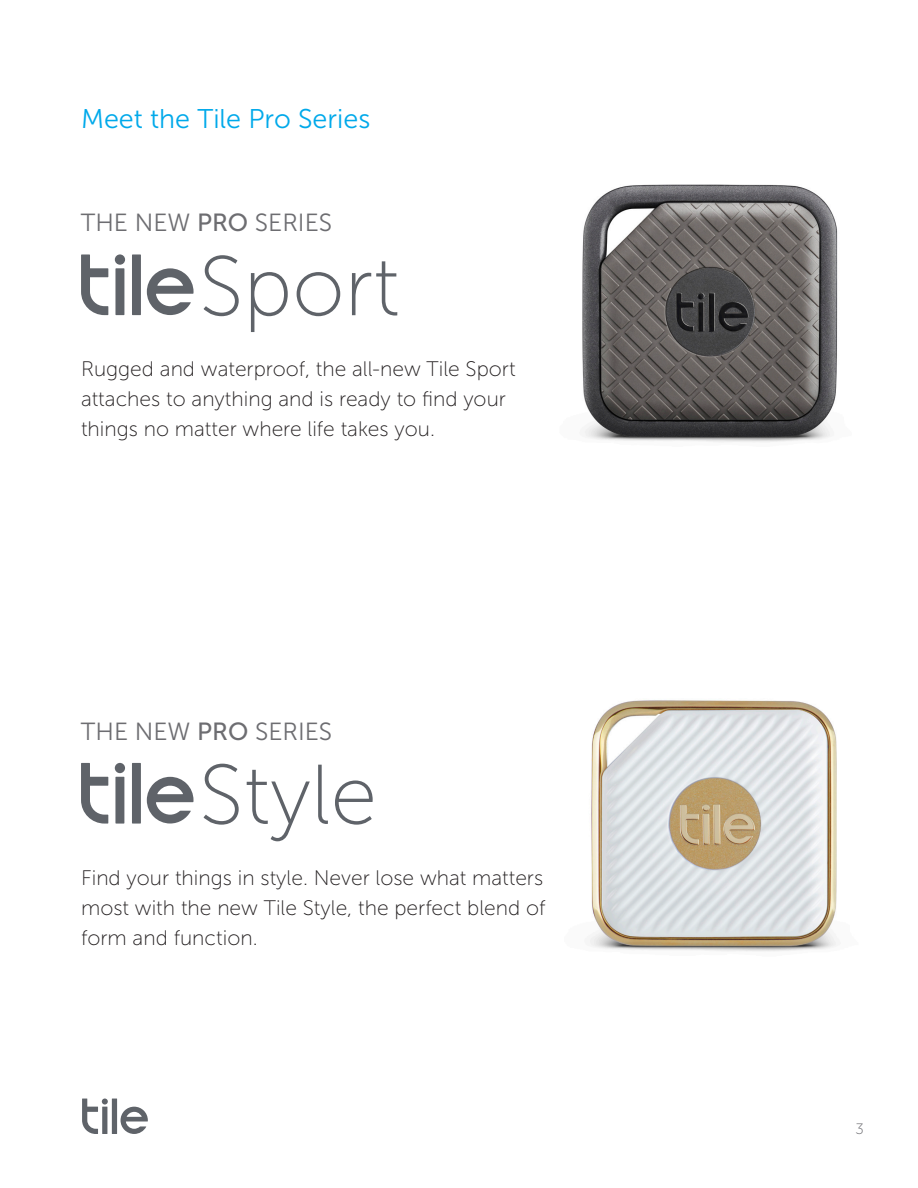
<style>
.page{position:relative;width:918px;height:1188px;background:#fff}
.page>*{position:absolute;margin:0;border:0;box-sizing:border-box;transform-origin:0 0}
.t1{font:84.3px "Museo Sans 100";color:#5f6369}
.t2{font:27px "Museo Sans 300";color:#00a9ea}
.t3{font:24.75px "Museo Sans 300";color:#6d6d71}
.t4{font:21px/30px "Museo Sans 100";color:#231f20}
.t5{font:15px "Museo Sans 100";color:#65656a}
.s1{font-family:"Museo Sans 500"}
</style>
<div class="page">
<svg style="left:82px;top:1099px;width:66px;height:35px"></svg>
<svg style="left:81px;top:254px;width:113px;height:61px"></svg>
<img style="left:582px;top:184px;width:256px;height:258px">
<svg style="left:81px;top:763px;width:113px;height:61px"></svg>
<img style="left:590px;top:700px;width:247px;height:252px">
<p class="t2" style="left:81px;top:104px;width:291px">Meet the Tile Pro Series</p>
<p class="t3" style="left:81px;top:210px;width:253px">THE NEW <span class="s1">PRO</span> SERIES</p>
<p class="t1" style="left:199px;top:242px;width:202px">Sport</p>
<p class="t4" style="left:81px;top:354px;width:436px">Rugged and waterproof, the all-new Tile Sport attaches to anything and is ready to find your things no matter where life takes you.</p>
<p class="t3" style="left:81px;top:718px;width:253px">THE NEW <span class="s1">PRO</span> SERIES</p>
<p class="t1" style="left:199px;top:750px;width:180px">Style</p>
<p class="t4" style="left:81px;top:863px;width:466px;text-align:justify">Find your things in style. Never lose what matters most with the new Tile Style, the perfect blend of form and function.</p>
<p class="t5" style="left:856px;top:1120px;width:10px">3</p>
</div>
